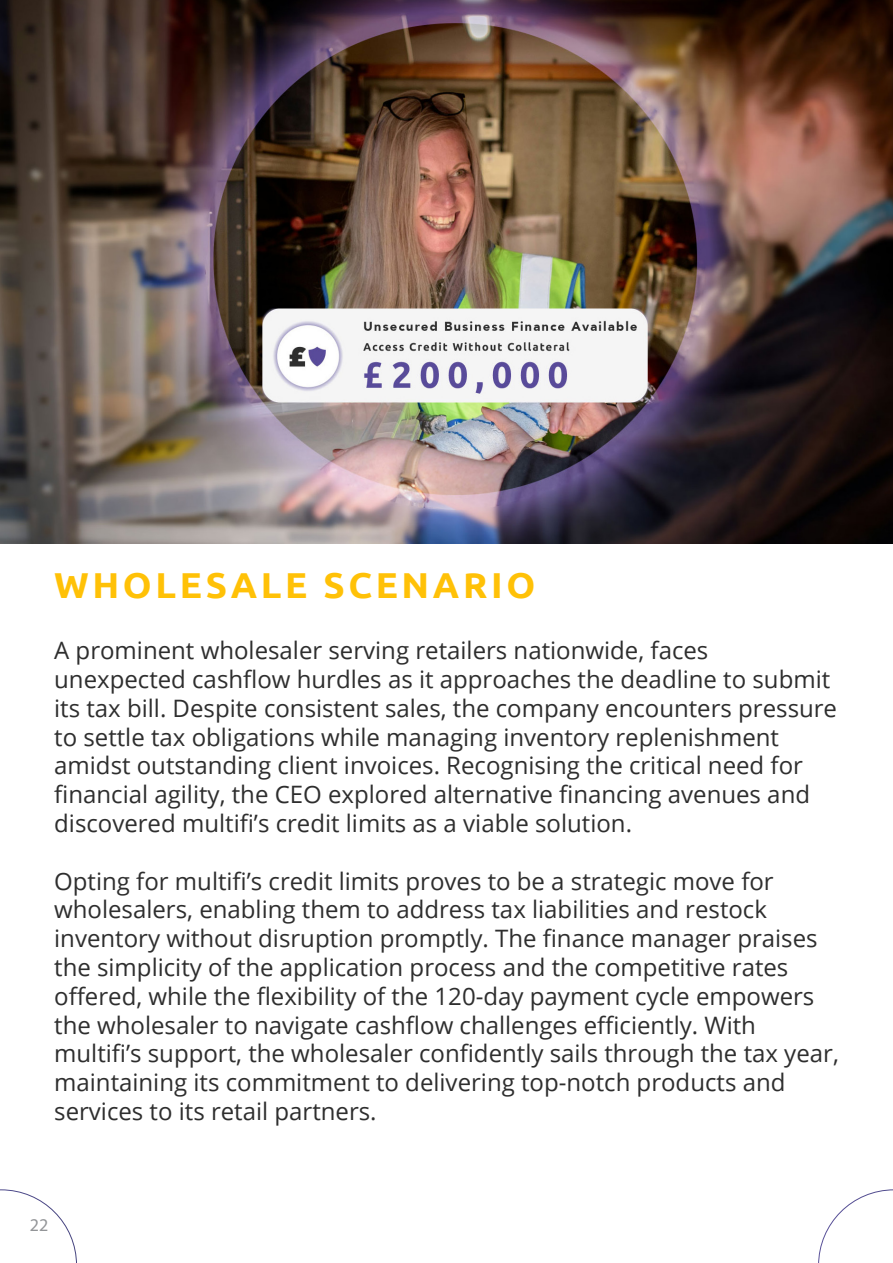
<style>
.page{position:relative;width:893px;height:1263px;background:#fff}
.page>*{position:absolute;margin:0;border:0;box-sizing:border-box;transform-origin:0 0}
.t1{font:700 36px "Ubuntu";letter-spacing:.1em;color:#ffc107}
.t2{font:24px/28.8px "Open Sans";color:#2e2e2e}
.t3{font:18px "Myriad Pro";color:#939598}
</style>
<div class="page">
<svg style="left:0;top:1190px;width:77px;height:73px"></svg>
<img style="left:0;top:0;width:893px;height:543px">
<svg style="left:818px;top:1190px;width:75px;height:73px"></svg>
<p class="t1" style="left:54px;top:563px;width:483px">WHOLESALE SCENARIO</p>
<p class="t2" style="left:54px;top:635px;width:784px">A prominent wholesaler serving retailers nationwide, faces unexpected cashflow hurdles as it approaches the deadline to submit its tax bill. Despite consistent sales, the company encounters pressure to settle tax obligations while managing inventory replenishment amidst outstanding client invoices. Recognising the critical need for financial agility, the CEO explored alternative financing avenues and discovered multifi’s credit limits as a viable solution.</p>
<p class="t2" style="left:54px;top:866px;width:786px">Opting for multifi’s credit limits proves to be a strategic move for wholesalers, enabling them to address tax liabilities and restock inventory without disruption promptly. The finance manager praises the simplicity of the application process and the competitive rates offered, while the flexibility of the 120-day payment cycle empowers the wholesaler to navigate cashflow challenges efficiently. With multifi’s support, the wholesaler confidently sails through the tax year, maintaining its commitment to delivering top-notch products and services to its retail partners.</p>
<p class="t3" style="left:30px;top:1214px;width:20px">22</p>
</div>
